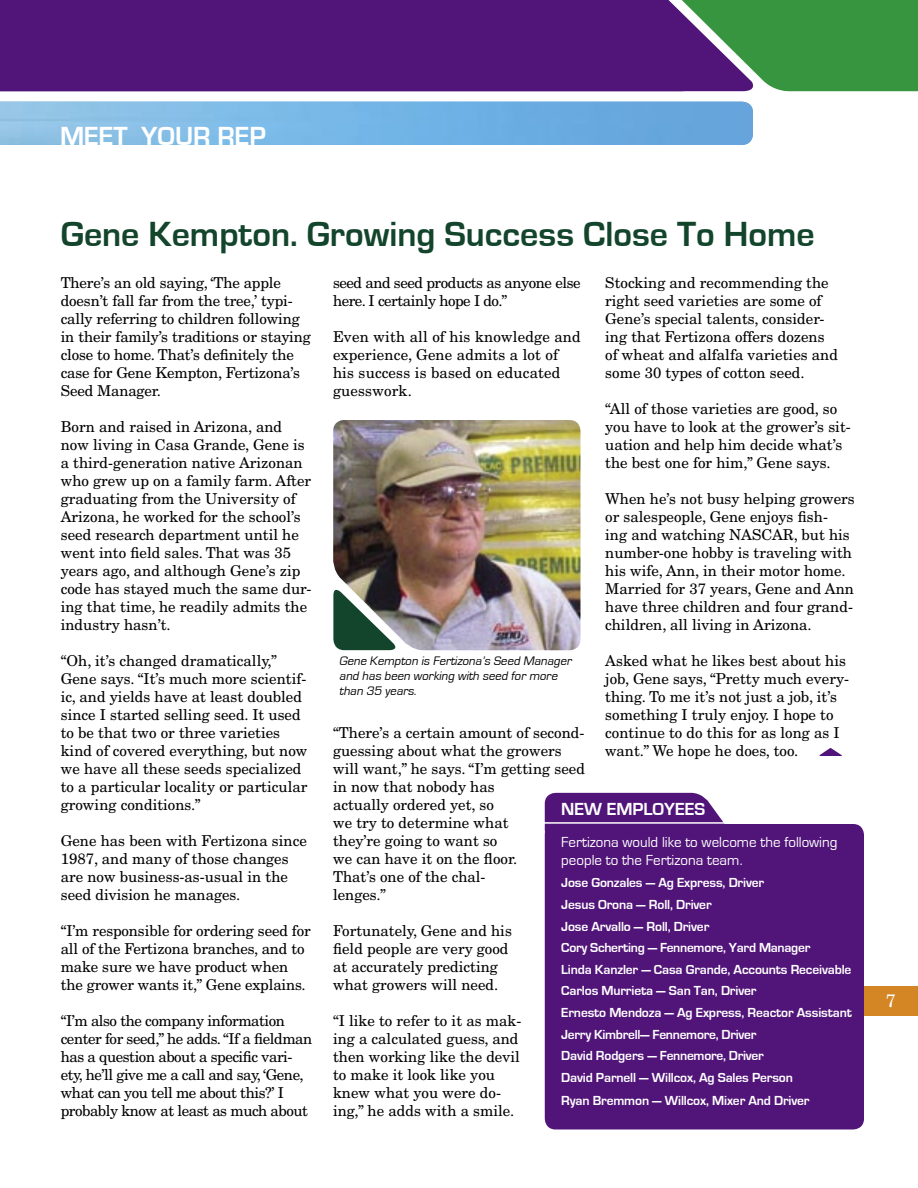
<style>
.page{position:relative;width:918px;height:1188px;background:#fff}
.page>*{position:absolute;margin:0;border:0;box-sizing:border-box;transform-origin:0 0}
.t1{font:700 36px "Eurostile";color:#13442c}
.t2{font:700 27px "Eurostile";color:#fff}
.Heading_1{font:700 18px "Eurostile";color:#fff}
.Body_Copy{font:18px "New Century Schlbk";color:#fff}
.Body_Copy-2{font:15px/18px "New Century Schlbk";color:#000}
.Body_Copy-3{font:15px/18px "New Century Schlbk";letter-spacing:-.03em;color:#000}
.t3{font:15px/18px "Eurostile";color:#fff}
.t4{font:700 13.5px "Eurostile";letter-spacing:-.01em;color:#fff}
.Tip_Paragraph{font:italic 12.75px/15px "Eurostile";color:#000}
</style>
<div class="page">
<div style="left:637px;top:0;width:281px;height:92px;background:#38953f"></div>
<div style="left:0;top:0;width:758px;height:91px;background:#511478"></div>
<img style="left:0;top:102px;width:753px;height:43px">
<svg style="left:819px;top:748px;width:23px;height:8px"></svg>
<svg style="left:545px;top:793px;width:178px;height:29px;background:#5c2380"></svg>
<div style="left:545px;top:824px;width:319px;height:305px;background:#511478"></div>
<img style="left:333px;top:420px;width:247px;height:230px">
<svg style="left:333px;top:585px;width:67px;height:65px"></svg>
<div style="left:864px;top:986px;width:54px;height:30px;background:#d48625"></div>
<p class="t2" style="left:60px;top:122px;width:207px">MEET YOUR REP</p>
<p class="t1" style="left:61px;top:214px;width:755px">Gene Kempton. Growing Success Close To Home</p>
<p class="Body_Copy-2" style="left:61px;top:274px;width:252px">There’s an old saying, ‘The apple doesn’t fall far from the tree,’ typi&shy;cally referring to children following in their family’s traditions or staying close to home. That’s definitely the case for Gene Kempton, Fertizona’s Seed Manager.</p>
<p class="Body_Copy-2" style="left:61px;top:418px;width:252px">Born and raised in Arizona, and now living in Casa Grande, Gene is a third-generation native Arizonan who grew up on a family farm. After graduating from the University of<br>Arizona, he worked for the school’s seed research department until he went into field sales. That was 35 years ago, and although Gene’s zip code has stayed much the same dur&shy;ing that time, he readily admits the industry hasn’t.</p>
<p class="Body_Copy-2" style="left:61px;top:652px;width:248px">“Oh, it’s changed dramatically,” Gene says. “It’s much more scientif&shy;ic, and yields have at least doubled since I started selling seed. It used to be that two or three varieties kind of covered everything, but now we have all these seeds specialized to a particular locality or particular growing conditions.”</p>
<p class="Body_Copy-2" style="left:61px;top:832px;width:248px">Gene has been with Fertizona since<br>1987, and many of those changes are now business-as-usual in the seed division he manages.</p>
<p class="Body_Copy-2" style="left:61px;top:922px;width:251px">“I’m responsible for ordering seed for all of the Fertizona branches, and to make sure we have product when the grower wants it,” Gene explains.</p>
<p class="Body_Copy-3" style="left:61px;top:1012px;width:253px">“I’m also the company information center for seed,” he adds. “If a fieldman has a question about a specific vari&shy;ety, he’ll give me a call and say, ‘Gene, what can you tell me about this?’ I probably know at least as much about</p>
<p class="Body_Copy-3" style="left:333px;top:274px;width:249px">seed and seed products as anyone else here. I certainly hope I do.”</p>
<p class="Body_Copy-2" style="left:333px;top:328px;width:249px">Even with all of his knowledge and experience, Gene admits a lot of his success is based on educated guesswork.</p>
<p class="Body_Copy-2" style="left:605px;top:274px;width:234px">Stocking and recommending the right seed varieties are some of<br>Gene’s special talents, consider&shy;ing that Fertizona offers dozens of wheat and alfalfa varieties and some 30 types of cotton seed.</p>
<p class="Body_Copy-2" style="left:605px;top:400px;width:247px">“All of those varieties are good, so you have to look at the grower’s sit&shy;uation and help him decide what’s the best one for him,” Gene says.</p>
<p class="Body_Copy-2" style="left:605px;top:490px;width:251px">When he’s not busy helping growers or salespeople, Gene enjoys fish-<br>ing and watching NASCAR, but his number-one hobby is traveling with his wife, Ann, in their motor home.<br>Married for 37 years, Gene and Ann have three children and four grand&shy;children, all living in Arizona.</p>
<p class="Body_Copy-2" style="left:605px;top:652px;width:245px">Asked what he likes best about his job, Gene says, “Pretty much every&shy;thing. To me it’s not just a job, it’s something I truly enjoy. I hope to continue to do this for as long as I want.” We hope he does, too.</p>
<p class="Tip_Paragraph" style="left:339px;top:654px;width:236px">Gene Kempton is Fertizona’s Seed Manager and has been working with seed for more than 35 years.</p>
<p class="Body_Copy-2" style="left:333px;top:724px;width:253px">“There’s a certain amount of second&shy;guessing about what the growers will want,” he says. “I’m getting seed in now that nobody has<br>actually ordered yet, so<br>we try to determine what<br>they’re going to want so<br>we can have it on the floor.<br>That’s one of the chal-<br>lenges.”</p>
<p class="Body_Copy-2" style="left:333px;top:922px;width:180px">Fortunately, Gene and his field people are very good at accurately predicting what growers will need.</p>
<p class="Body_Copy-2" style="left:333px;top:1012px;width:190px">“I like to refer to it as mak&shy;ing a calculated guess, and then working like the devil to make it look like you knew what you were do&shy;ing,” he adds with a smile.</p>
<p class="Heading_1" style="left:561px;top:799px;width:146px">NEW EMPLOYEES</p>
<p class="t3" style="left:561px;top:833px;width:278px">Fertizona would like to welcome the following people to the Fertizona team.</p>
<p class="t4" style="left:561px;top:876px;width:204px">Jose Gonzales — Ag Express, Driver</p>
<p class="t4" style="left:561px;top:897px;width:152px">Jesus Orona — Roll, Driver</p>
<p class="t4" style="left:561px;top:919px;width:150px">Jose Arvallo — Roll, Driver</p>
<p class="t4" style="left:561px;top:940px;width:251px">Cory Scherting — Fennemore, Yard Manager</p>
<p class="t4" style="left:561px;top:962px;width:292px">Linda Kanzler — Casa Grande, Accounts Receivable</p>
<p class="t4" style="left:561px;top:984px;width:197px">Carlos Murrieta — San Tan, Driver</p>
<p class="t4" style="left:561px;top:1005px;width:292px">Ernesto Mendoza — Ag Express, Reactor Assistant</p>
<p class="t4" style="left:561px;top:1027px;width:197px">Jerry Kimbrell— Fennemore, Driver</p>
<p class="t4" style="left:561px;top:1048px;width:204px">David Rodgers — Fennemore, Driver</p>
<p class="t4" style="left:561px;top:1070px;width:233px">David Parnell — Willcox, Ag Sales Person</p>
<p class="t4" style="left:561px;top:1093px;width:250px">Ryan Bremmon — Willcox, Mixer And Driver</p>
<p class="Body_Copy" style="left:886px;top:990px;width:12px">7</p>
</div>
